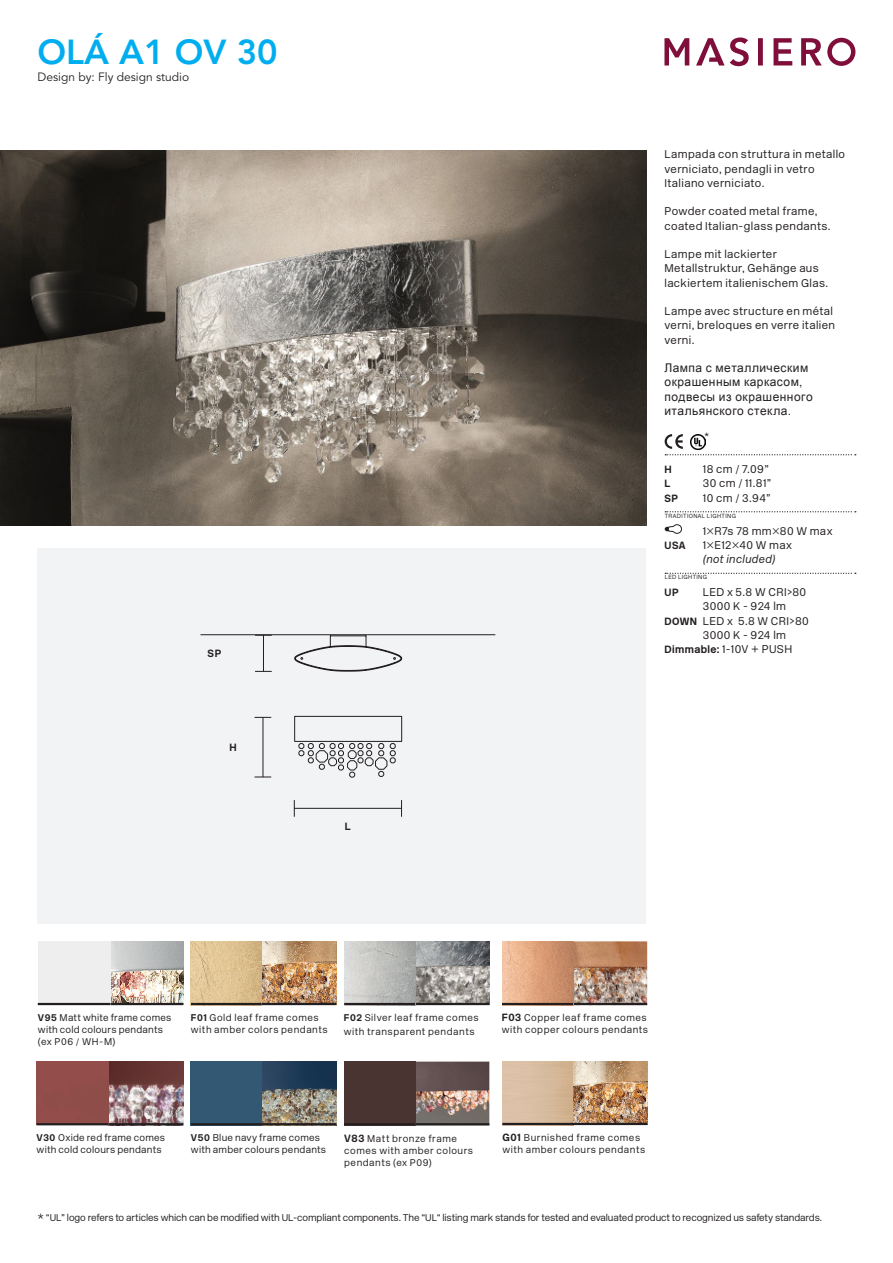
<style>
.page{position:relative;width:893px;height:1263px;background:#fff}
.page>*{position:absolute;margin:0;border:0;box-sizing:border-box;transform-origin:0 0}
.t1{font:800 34.5px "Avenir LT Std";color:#00aeef}
.t2{font:12px/14.2px "Arial";letter-spacing:.04em;color:#231f20}
.t3{font:12px "Avenir LT Std";color:#231f20}
.TECNICO_dati{font:300 11.25px/14.2px "New Rail Alphabet";letter-spacing:.035em;color:#231f20}
.TECNICO_dati-2{font:italic 300 11.25px "New Rail Alphabet";letter-spacing:.03em;color:#231f20}
.TECNICO_dati-3{font:700 10.5px "New Rail Alphabet";letter-spacing:.045em;color:#231f20}
.t4{font:10.5px "Avenir LT Std";color:#231f20}
.t5{font:300 9.75px/12px "New Rail Alphabet";letter-spacing:.055em;color:#231f20}
.t6{font:300 9.75px "New Rail Alphabet";letter-spacing:-.01em;color:#231f20}
.t7{font:300 9.75px/12px "New Rail Alphabet";letter-spacing:.025em;color:#231f20}
.t8{font:300 6px "New Rail Alphabet";letter-spacing:.06em;color:#231f20}
.s1{font-weight:700;font-size:10.5px}
.s2{font-weight:700}
.s3{font-size:10.5px}
</style>
<div class="page">
<svg style="left:664px;top:38px;width:191px;height:28px"></svg>
<div style="left:37px;top:548px;width:609px;height:375px;background:#f2f3f4"></div>
<img style="left:111px;top:941px;width:72px;height:62px">
<hr style="left:111px;top:1003px;width:72px;height:2px;background:#231f20">
<div style="left:38px;top:941px;width:73px;height:64px;background:#eeeeef"></div>
<hr style="left:38px;top:1003px;width:73px;height:2px;background:#231f20">
<img style="left:344px;top:1061px;width:145px;height:62px">
<hr style="left:415px;top:1123px;width:74px;height:2px;background:#231f20">
<hr style="left:344px;top:1123px;width:71px;height:2px;background:#231f20">
<img style="left:191px;top:941px;width:145px;height:62px">
<hr style="left:262px;top:1003px;width:74px;height:2px;background:#231f20">
<hr style="left:191px;top:1003px;width:71px;height:2px;background:#231f20">
<img style="left:344px;top:941px;width:145px;height:62px">
<hr style="left:415px;top:1003px;width:74px;height:2px;background:#231f20">
<hr style="left:344px;top:1003px;width:71px;height:2px;background:#231f20">
<img style="left:502px;top:941px;width:145px;height:62px">
<hr style="left:573px;top:1003px;width:74px;height:2px;background:#231f20">
<img style="left:191px;top:1061px;width:145px;height:62px">
<hr style="left:262px;top:1123px;width:74px;height:2px;background:#231f20">
<img style="left:37px;top:1061px;width:146px;height:62px">
<hr style="left:108px;top:1123px;width:75px;height:2px;background:#231f20">
<hr style="left:502px;top:1003px;width:71px;height:2px;background:#231f20">
<hr style="left:37px;top:1123px;width:72px;height:2px;background:#231f20">
<hr style="left:191px;top:1123px;width:71px;height:2px;background:#231f20">
<img style="left:502px;top:1061px;width:145px;height:62px">
<hr style="left:502px;top:1123px;width:72px;height:2px;background:#231f20">
<hr style="left:571px;top:1123px;width:76px;height:2px;background:#231f20">
<img style="left:0;top:150px;width:646px;height:375px">
<svg style="left:665px;top:524px;width:17px;height:10px"></svg>
<svg style="left:665px;top:434px;width:191px;height:21px"></svg>
<svg style="left:665px;top:511px;width:191px;height:1px"></svg>
<svg style="left:665px;top:573px;width:191px;height:1px"></svg>
<hr style="left:263px;top:717px;width:1px;height:60px;background:#231f20">
<svg style="left:255px;top:717px;width:16px;height:1px"></svg>
<svg style="left:255px;top:777px;width:16px;height:1px"></svg>
<hr style="left:200px;top:634px;width:295px;height:1px;background:#231f20">
<hr style="left:294px;top:808px;width:108px;height:1px;background:#231f20">
<svg style="left:294px;top:800px;width:1px;height:17px"></svg>
<svg style="left:401px;top:800px;width:1px;height:17px"></svg>
<svg style="left:294px;top:716px;width:108px;height:61px"></svg>
<svg style="left:294px;top:635px;width:108px;height:36px"></svg>
<hr style="left:263px;top:635px;width:1px;height:37px;background:#231f20">
<svg style="left:255px;top:635px;width:17px;height:1px"></svg>
<svg style="left:255px;top:671px;width:17px;height:1px"></svg>
<p class="t1" style="left:38px;top:31px;width:242px">OLÁ A1 OV 30</p>
<p class="t3" style="left:38px;top:70px;width:153px">Design by: Fly design studio</p>
<p class="TECNICO_dati-3" style="left:208px;top:646px;width:15px">SP</p>
<p class="TECNICO_dati-3" style="left:229px;top:740px;width:9px">H</p>
<p class="TECNICO_dati-3" style="left:345px;top:819px;width:8px">L</p>
<p class="TECNICO_dati" style="left:664px;top:147px;width:182px">Lampada con struttura in metallo verniciato, pendagli in vetro<br>Italiano verniciato.</p>
<p class="TECNICO_dati" style="left:664px;top:204px;width:168px">Powder coated metal frame, coated Italian-glass pendants.</p>
<p class="TECNICO_dati" style="left:664px;top:247px;width:165px">Lampe mit lackierter<br>Metallstruktur, Gehänge aus lackiertem italienischem Glas.</p>
<p class="TECNICO_dati" style="left:664px;top:304px;width:172px">Lampe avec structure en métal verni, breloques en verre italien verni.</p>
<p class="t2" style="left:664px;top:361px;width:150px">Лампа с металлическим окрашенным каркасом, подвесы из окрашенного итальянского стекла.</p>
<p class="t4" style="left:704px;top:430px;width:6px">*</p>
<p class="TECNICO_dati-3" style="left:665px;top:462px;width:9px">H</p>
<p class="TECNICO_dati" style="left:703px;top:462px;width:67px">18 cm / 7.09”</p>
<p class="TECNICO_dati-3" style="left:665px;top:477px;width:8px">L</p>
<p class="TECNICO_dati" style="left:703px;top:476px;width:70px">30 cm / 11.81”</p>
<p class="TECNICO_dati-3" style="left:665px;top:491px;width:15px">SP</p>
<p class="TECNICO_dati" style="left:703px;top:490px;width:69px">10 cm / 3.94”</p>
<p class="TECNICO_dati" style="left:703px;top:523px;width:131px">1×R7s 78 mm×80 W max</p>
<p class="TECNICO_dati-3" style="left:665px;top:538px;width:22px">USA</p>
<p class="TECNICO_dati" style="left:703px;top:537px;width:91px">1×E12×40 W max</p>
<p class="TECNICO_dati-2" style="left:703px;top:552px;width:75px">(not included)</p>
<p class="TECNICO_dati-3" style="left:665px;top:585px;width:15px">UP</p>
<p class="TECNICO_dati" style="left:703px;top:585px;width:105px">LED x 5.8 W CRI&gt;80</p>
<p class="TECNICO_dati" style="left:703px;top:599px;width:85px">3000 K - 924 lm</p>
<p class="TECNICO_dati" style="left:665px;top:613px;width:146px"><span class="s1">DOWN</span> LED x 5.8 W CRI&gt;80</p>
<p class="TECNICO_dati" style="left:703px;top:627px;width:85px">3000 K - 924 lm</p>
<p class="TECNICO_dati" style="left:665px;top:642px;width:129px"><span class="s1">Dimmable:</span> 1-10V + PUSH</p>
<p class="t8" style="left:665px;top:512px;width:73px">TRADITIONAL LIGHTING</p>
<p class="t8" style="left:665px;top:573px;width:44px">LED LIGHTING</p>
<p class="t7" style="left:38px;top:1011px;width:135px"><span class="s2">V95</span> Matt white frame comes with cold colours pendants (ex P06 / WH-M)</p>
<p class="t5" style="left:191px;top:1011px;width:138px"><span class="s2">F01</span> Gold leaf frame comes with amber colors pendants</p>
<p class="t5" style="left:344px;top:1010px;width:136px;line-height:14.2px"><span class="s2">F02</span> Silver leaf frame comes with transparent pendants</p>
<p class="t5" style="left:502px;top:1012px;width:148px"><span class="s1">F03</span> Copper leaf frame comes with copper colours pendants</p>
<p class="t7" style="left:37px;top:1131px;width:130px"><span class="s2">V30</span> Oxide red frame comes with cold colours pendants</p>
<p class="t7" style="left:191px;top:1131px;width:137px"><span class="s2">V50</span> Blue navy frame comes with amber colours pendants</p>
<p class="t5" style="left:502px;top:1132px;width:144px"><span class="s1">G01</span> Burnished frame comes with amber colours pendants</p>
<p class="t5" style="left:344px;top:1132px;width:130px"><span class="s1">V83</span> Matt bronze frame comes with amber colours pendants (ex P09)</p>
<p class="t6" style="left:38px;top:1211px;width:786px"><span class="s3">*</span> “UL” logo refers to articles which can be modified with UL-compliant components. The “UL“ listing mark stands for tested and evaluated product to recognized us safety standards.</p>
</div>
